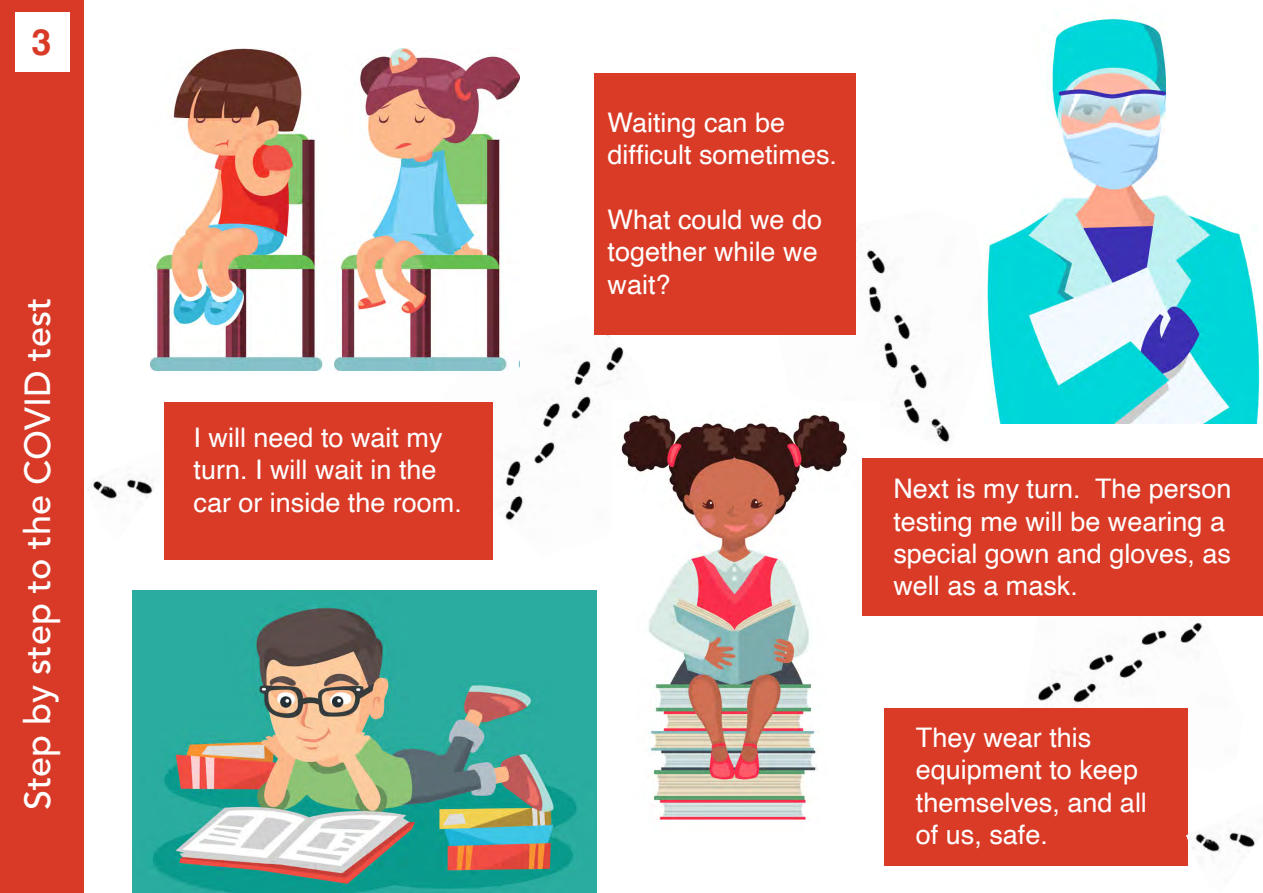
<style>
.page{position:relative;width:1263px;height:893px;background:#fff}
.page>*{position:absolute;margin:0;border:0;box-sizing:border-box;transform-origin:0 0}
.t1{font:500 36px "Avenir";color:#fff}
.t2{font:700 36px "Helvetica";color:#d93a27}
.t3{font:27px/32.4px "Helvetica";color:#fff}
</style>
<div class="page">
<img style="left:83px;top:435px;width:71px;height:105px">
<img style="left:1037px;top:622px;width:165px;height:81px">
<img style="left:770px;top:209px;width:180px;height:234px">
<img style="left:425px;top:334px;width:245px;height:187px">
<img style="left:612px;top:402px;width:267px;height:419px">
<div style="left:862px;top:458px;width:401px;height:158px;background:#d93b27"></div>
<div style="left:0;top:0;width:83px;height:893px;background:#d93a27"></div>
<div style="left:164px;top:402px;width:329px;height:157px;background:#d93b27"></div>
<div style="left:594px;top:73px;width:261px;height:261px;background:#d93b27"></div>
<div style="left:884px;top:708px;width:304px;height:157px;background:#d93b27"></div>
<div style="left:15px;top:13px;width:54px;height:59px;background:#fff"></div>
<img style="left:150px;top:48px;width:369px;height:322px">
<img style="left:985px;top:18px;width:276px;height:405px">
<img style="left:133px;top:591px;width:463px;height:302px">
<img style="left:1186px;top:831px;width:70px;height:35px">
<p class="t2" style="left:31px;top:14px;width:22px">3</p>
<p class="t1" style="left:17px;top:810px;width:514px;rotate:-90deg">Step by step to the COVID test</p>
<p class="t3" style="left:194px;top:422px;width:270px">I will need to wait my turn. I will wait in the car or inside the room.</p>
<p class="t3" style="left:608px;top:107px;width:179px">Waiting can be</p>
<p class="t3" style="left:608px;top:139px;width:231px">difficult sometimes.</p>
<p class="t3" style="left:608px;top:204px;width:216px">What could we do together while we wait?</p>
<p class="t3" style="left:893px;top:473px;width:340px">Next is my turn. The person testing me will be wearing a special gown and gloves, as well as a mask.</p>
<p class="t3" style="left:916px;top:722px;width:177px">They wear this</p>
<p class="t3" style="left:916px;top:754px;width:233px">equipment to keep themselves, and all</p>
<p class="t3" style="left:916px;top:819px;width:134px">of us, safe.</p>
</div>
